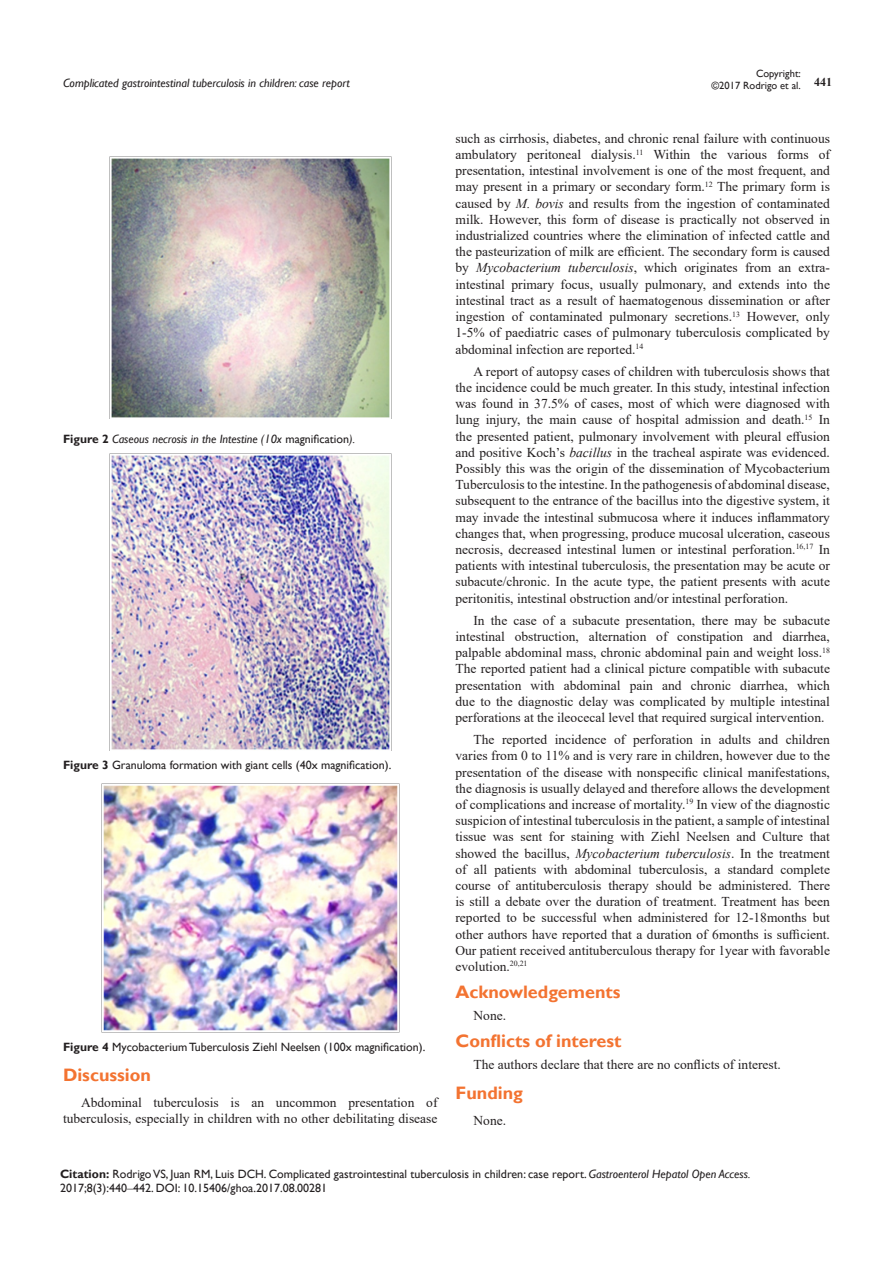
<style>
.page{position:relative;width:893px;height:1263px;background:#fff}
.page>*{position:absolute;margin:0;border:0;box-sizing:border-box;transform-origin:0 0}
.List_Paragraph{font:700 18px "Gill Sans";color:#f37331}
.t1{font:13.5px/16.2px "Times New Roman";color:#231f20;text-align:justify}
.Citation{font:12px/14.4px "Gill Sans";color:#231f20}
.t2{font:italic 12px "Gill Sans";color:#231f20}
.t3{font:700 12px "Times New Roman";color:#231f20}
.t4{font:10.5px/12.6px "Gill Sans";color:#231f20;text-align:right}
.s1{font-weight:700;font-style:normal}
.s2{font-style:normal}
.s3{font-weight:700}
.s4{font-style:italic}
.s5{font-family:"Times New Roman"}
</style>
<div class="page">
<img style="left:110px;top:156px;width:282px;height:263px">
<img style="left:111px;top:454px;width:281px;height:297px">
<img style="left:103px;top:784px;width:297px;height:248px">
<p class="t4" style="left:711px;top:67px;width:91px">Copyright:<br>©2017 Rodrigo et al.</p>
<p class="t2" style="left:63px;top:76px;width:288px">Complicated gastrointestinal tuberculosis in children: case report</p>
<p class="t3" style="left:814px;top:73px;width:19px">441</p>
<p class="t2" style="left:63px;top:432px;width:294px"><span class="s1">Figure 2</span> Caseous necrosis in the Intestine (10x <span class="s2">magnification</span>).</p>
<p class="Citation" style="left:63px;top:758px;width:330px"><span class="s3">Figure 3</span> Granuloma formation with giant cells (40x magnification).</p>
<p class="Citation" style="left:63px;top:1040px;width:364px"><span class="s3">Figure 4</span> MycobacteriumTuberculosis Ziehl Neelsen (100x magnification).</p>
<p class="List_Paragraph" style="left:63px;top:1064px;width:89px">Discussion</p>
<p class="t1" style="left:63px;top:1093px;width:376px;text-align:right">Abdominal tuberculosis is an uncommon presentation of tuberculosis, especially in children with no other debilitating disease</p>
<p class="t1" style="left:455px;top:130px;width:376px">such as cirrhosis, diabetes, and chronic renal failure with continuous ambulatory peritoneal dialysis.<sup>11</sup> Within the various forms of presentation, intestinal involvement is one of the most frequent, and may present in a primary or secondary form.<sup>12</sup> The primary form is caused by <span class="s4">M. bovis</span> and results from the ingestion of contaminated milk. However, this form of disease is practically not observed in industrialized countries where the elimination of infected cattle and the pasteurization of milk are efficient. The secondary form is caused by <span class="s4">Mycobacterium tuberculosis</span>, which originates from an extra&shy;intestinal primary focus, usually pulmonary, and extends into the intestinal tract as a result of haematogenous dissemination or after ingestion of contaminated pulmonary secretions.<sup>13</sup> However, only 1-5% of paediatric cases of pulmonary tuberculosis complicated by abdominal infection are reported.<sup>14</sup></p>
<p class="t1" style="left:455px;top:363px;width:376px;text-indent:18px">A report of autopsy cases of children with tuberculosis shows that the incidence could be much greater. In this study, intestinal infection was found in 37.5% of cases, most of which were diagnosed with lung injury, the main cause of hospital admission and death.<sup>15</sup> In the presented patient, pulmonary involvement with pleural effusion and positive Koch’s <span class="s4">bacillus</span> in the tracheal aspirate was evidenced.<br>Possibly this was the origin of the dissemination of Mycobacterium Tuberculosis to the intestine. In the pathogenesis of abdominal disease, subsequent to the entrance of the bacillus into the digestive system, it may invade the intestinal submucosa where it induces inflammatory changes that, when progressing, produce mucosal ulceration, caseous necrosis, decreased intestinal lumen or intestinal perforation.<sup>16,17</sup> In patients with intestinal tuberculosis, the presentation may be acute or subacute/chronic. In the acute type, the patient presents with acute peritonitis, intestinal obstruction and/or intestinal perforation.</p>
<p class="t1" style="left:455px;top:612px;width:376px;text-indent:18px">In the case of a subacute presentation, there may be subacute intestinal obstruction, alternation of constipation and diarrhea, palpable abdominal mass, chronic abdominal pain and weight loss.<sup>18<br></sup>The reported patient had a clinical picture compatible with subacute presentation with abdominal pain and chronic diarrhea, which due to the diagnostic delay was complicated by multiple intestinal perforations at the ileocecal level that required surgical intervention.</p>
<p class="t1" style="left:455px;top:731px;width:376px;text-indent:18px">The reported incidence of perforation in adults and children varies from 0 to 11% and is very rare in children, however due to the presentation of the disease with nonspecific clinical manifestations, the diagnosis is usually delayed and therefore allows the development of complications and increase of mortality.<sup>19</sup> In view of the diagnostic suspicion of intestinal tuberculosis in the patient, a sample of intestinal tissue was sent for staining with Ziehl Neelsen and Culture that showed the bacillus, <span class="s4">Mycobacterium tuberculosis</span>. In the treatment of all patients with abdominal tuberculosis, a standard complete course of antituberculosis therapy should be administered. There is still a debate over the duration of treatment. Treatment has been reported to be successful when administered for 12-18months but other authors have reported that a duration of 6months is sufficient.<br>Our patient received antituberculous therapy for 1year with favorable evolution.<sup>20,21</sup></p>
<p class="List_Paragraph" style="left:455px;top:981px;width:166px">Acknowledgements</p>
<p class="t1" style="left:473px;top:1007px;width:34px">None.</p>
<p class="List_Paragraph" style="left:455px;top:1030px;width:168px">Conflicts of interest</p>
<p class="t1" style="left:473px;top:1056px;width:309px">The authors declare that there are no conflicts of interest.</p>
<p class="List_Paragraph" style="left:455px;top:1082px;width:69px">Funding</p>
<p class="t1" style="left:473px;top:1111px;width:34px">None.</p>
<p class="Citation" style="left:60px;top:1167px;width:692px"><span class="s3">Citation:</span> Rodrigo VS, Juan RM, Luis DCH. Complicated gastrointestinal tuberculosis in children: case report. <span class="s4">Gastroenterol Hepatol Open Access.<br></span>2017;8(3):440<span class="s5">‒</span>442. DOI: 10.15406/ghoa.2017.08.00281</p>
</div>
